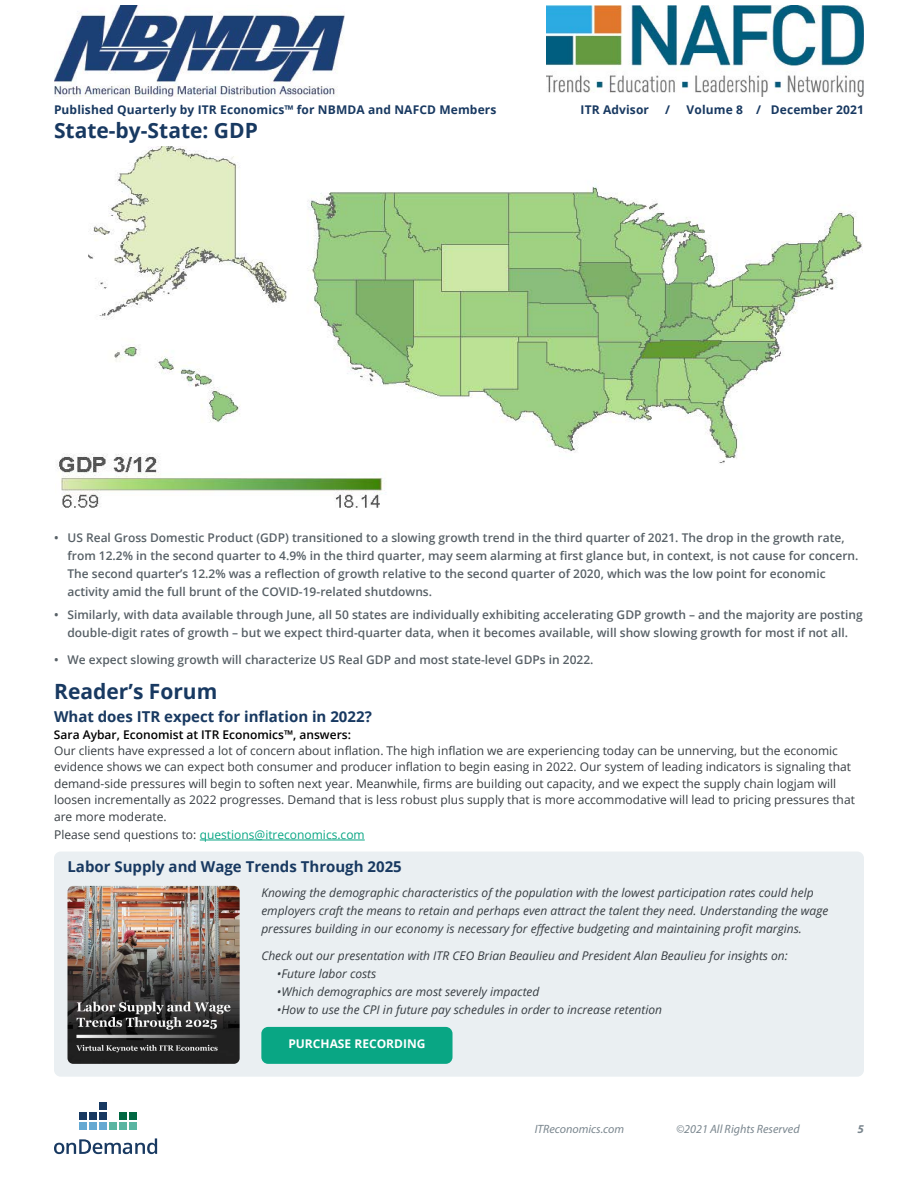
<style>
.page{position:relative;width:918px;height:1188px;background:#fff}
.page>*{position:absolute;margin:0;border:0;box-sizing:border-box;transform-origin:0 0}
.t1{font:700 21px "Open Sans";color:#183961}
.t2{font:700 15px "Open Sans";color:#183961}
.t3{font:600 12px/18px "Open Sans";color:#576066}
.t4{font:12px/16.5px "Open Sans";color:#373d42}
.t5{font:italic 12px/18px "Open Sans";color:#373d42}
.t6{font:700 12px "Open Sans";letter-spacing:.01em;color:#183961}
.t7{font:12px "Open Sans";color:#09a684}
.t8{font:600 12px "Open Sans";color:#000}
.t9{font:italic 12px "Myriad Pro";color:#7a868e}
.t10{font:700 12px "Open Sans";color:#fff}
.t11{font:italic 700 12px "Myriad Pro";color:#7a868e}
.s1{color:#373d42}
</style>
<div class="page">
<svg style="left:54px;top:1138px;width:103px;height:16px"></svg>
<div style="left:109px;top:1122px;width:8px;height:8px;background:#5ab5a2"></div>
<div style="left:119px;top:1122px;width:8px;height:8px;background:#5ab5a2"></div>
<div style="left:129px;top:1122px;width:8px;height:8px;background:#5ab5a2"></div>
<div style="left:99px;top:1122px;width:8px;height:8px;background:#65a9d2"></div>
<div style="left:89px;top:1122px;width:8px;height:8px;background:#65a9d2"></div>
<div style="left:79px;top:1122px;width:8px;height:8px;background:#65a9d2"></div>
<div style="left:119px;top:1112px;width:8px;height:8px;background:#006742"></div>
<div style="left:99px;top:1112px;width:8px;height:8px;background:#183961"></div>
<div style="left:89px;top:1112px;width:8px;height:8px;background:#183961"></div>
<div style="left:79px;top:1112px;width:8px;height:8px;background:#183961"></div>
<div style="left:129px;top:1112px;width:8px;height:8px;background:#006742"></div>
<div style="left:99px;top:1102px;width:8px;height:8px;background:#183961"></div>
<img style="left:547px;top:5px;width:317px;height:91px">
<img style="left:54px;top:5px;width:291px;height:91px">
<img style="left:57px;top:147px;width:806px;height:361px">
<hr style="left:200px;top:840px;width:165px;height:1px;background:#09a684">
<div style="left:54px;top:852px;width:810px;height:225px;background:#eaeff2;border-radius:7px"></div>
<div style="left:261px;top:1027px;width:192px;height:37px;background:#09a684;border-radius:7px"></div>
<img style="left:68px;top:886px;width:172px;height:178px">
<p class="t6" style="left:54px;top:101px;width:444px">Published Quarterly by ITR Economics™ for NBMDA and NAFCD Members</p>
<p class="t6" style="left:581px;top:101px;width:70px">ITR Advisor</p>
<p class="t6" style="left:665px;top:101px;width:6px">/</p>
<p class="t6" style="left:687px;top:101px;width:179px">Volume 8 / December 2021</p>
<h1 class="t1" style="left:54px;top:115px;width:205px">State-by-State: GDP</h1>
<p class="t3" style="left:68px;top:529px;width:793px;text-indent:-14px">• US Real Gross Domestic Product (GDP) transitioned to a slowing growth trend in the third quarter of 2021. The drop in the growth rate, from 12.2% in the second quarter to 4.9% in the third quarter, may seem alarming at first glance but, in context, is not cause for concern.<br>The second quarter’s 12.2% was a reflection of growth relative to the second quarter of 2020, which was the low point for economic activity amid the full brunt of the COVID-19-related shutdowns.</p>
<p class="t3" style="left:54px;top:605px;width:810px;text-align:center">• Similarly, with data available through June, all 50 states are individually exhibiting accelerating GDP growth – and the majority are posting double-digit rates of growth – but we expect third-quarter data, when it becomes available, will show slowing growth for most if not all.</p>
<p class="t3" style="left:54px;top:650px;width:541px">• We expect slowing growth will characterize US Real GDP and most state-level GDPs in 2022.</p>
<h1 class="t1" style="left:54px;top:677px;width:165px">Reader’s Forum</h1>
<p class="t2" style="left:54px;top:706px;width:319px">What does ITR expect for inflation in 2022?</p>
<p class="t4" style="left:54px;top:742px;width:802px">Our clients have expressed a lot of concern about inflation. The high inflation we are experiencing today can be unnerving, but the economic evidence shows we can expect both consumer and producer inflation to begin easing in 2022. Our system of leading indicators is signaling that demand-side pressures will begin to soften next year. Meanwhile, firms are building out capacity, and we expect the supply chain logjam will loosen incrementally as 2022 progresses. Demand that is less robust plus supply that is more accommodative will lead to pricing pressures that are more moderate.</p>
<p class="t7" style="left:54px;top:827px;width:312px"><span class="s1">Please send questions to:</span> questions@itreconomics.com</p>
<p class="t8" style="left:54px;top:727px;width:299px">Sara Aybar, Economist at ITR Economics™, answers:</p>
<p class="t2" style="left:68px;top:856px;width:336px">Labor Supply and Wage Trends Through 2025</p>
<p class="t5" style="left:261px;top:883px;width:568px">Knowing the demographic characteristics of the population with the lowest participation rates could help employers craft the means to retain and perhaps even attract the talent they need. Understanding the wage pressures building in our economy is necessary for effective budgeting and maintaining profit margins.</p>
<p class="t5" style="left:261px;top:946px;width:528px">Check out our presentation with ITR CEO Brian Beaulieu and President Alan Beaulieu for insights on:</p>
<p class="t5" style="left:277px;top:964px;width:101px">•Future labor costs</p>
<p class="t5" style="left:277px;top:982px;width:264px">•Which demographics are most severely impacted</p>
<p class="t5" style="left:277px;top:1000px;width:387px">•How to use the CPI in future pay schedules in order to increase retention</p>
<p class="t10" style="left:288px;top:1036px;width:139px">PURCHASE RECORDING</p>
<p class="t9" style="left:535px;top:1121px;width:91px">ITReconomics.com</p>
<p class="t9" style="left:676px;top:1121px;width:125px">©2021 All Rights Reserved</p>
<p class="t11" style="left:858px;top:1121px;width:8px">5</p>
</div>
